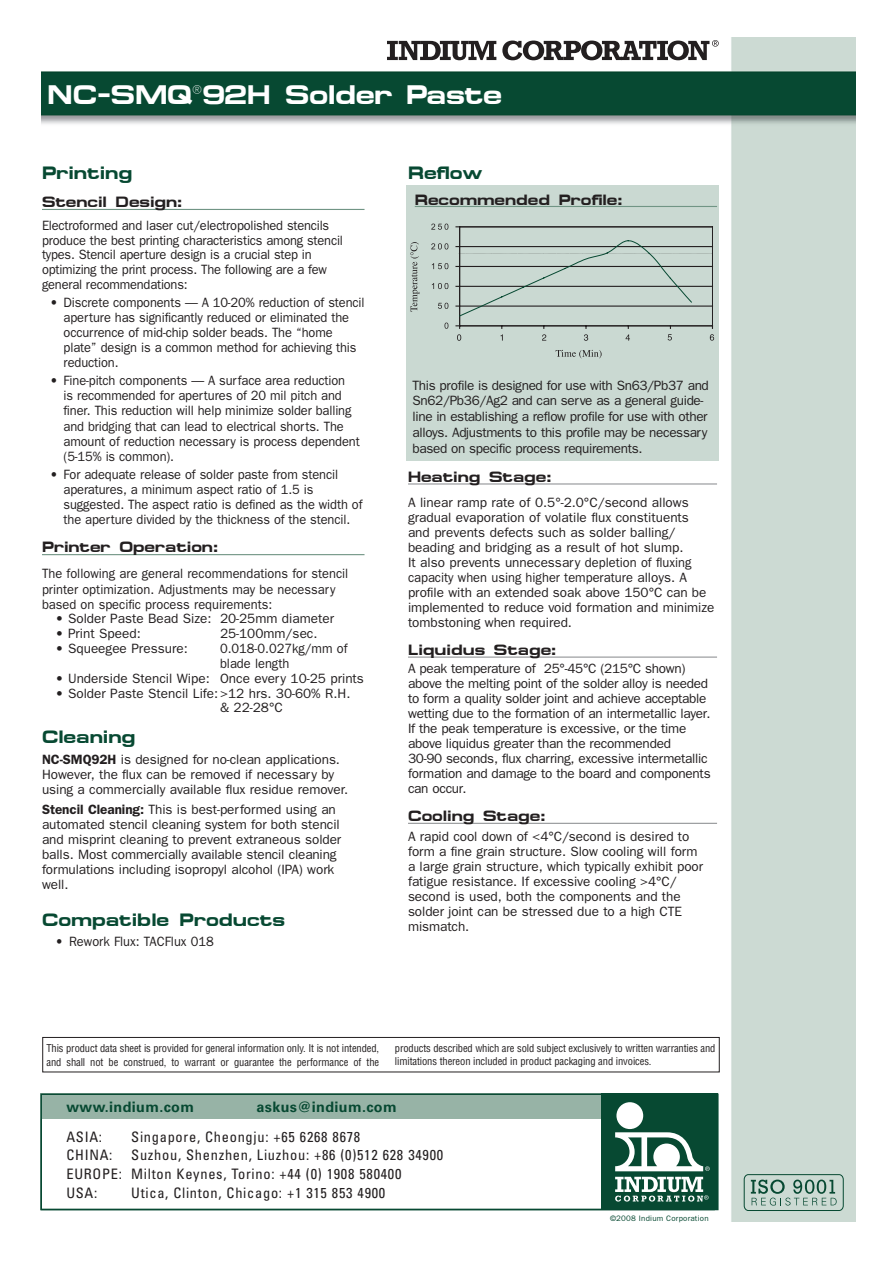
<style>
.page{position:relative;width:893px;height:1263px;background:#fff}
.page>*{position:absolute;margin:0;border:0;box-sizing:border-box;transform-origin:0 0}
.t1{font:700 27px "Micro Extend FLF";letter-spacing:-.015em;color:#fff}
.t2{font:700 18px "Micro Extend FLF";color:#074932}
.t3{font:700 15px "Micro Extend FLF";color:#231f20}
.t4{font:condensed 14.4px/18.8px "Univers";letter-spacing:.05em;color:#231f20}
.t5{font:700 14.4px "Univers";letter-spacing:.025em;color:#074932}
.t6{font:13.5px/15px "Franklin Gothic";letter-spacing:-.01em;color:#231f20}
.t7{font:13.5px/15.1px "Franklin Gothic";letter-spacing:-.01em;color:#231f20;scale:.95 1}
.t8{font:condensed 10.5px/13.5px "Helvetica";letter-spacing:-.01em;color:#231f20}
.t9{font:7.95px "Franklin Gothic";letter-spacing:.03em;color:#074932}
.s1{font-weight:600}
</style>
<div class="page">
<img style="left:42px;top:38px;width:813px;height:1183px">
<svg style="left:751px;top:1179px;width:86px;height:26px"></svg>
<div style="left:744px;top:1174px;width:99px;height:37px;border:1px solid #074932;border-radius:5px"></div>
<svg style="left:387px;top:41px;width:109px;height:19px"></svg>
<svg style="left:502px;top:40px;width:217px;height:20px"></svg>
<div style="left:43px;top:1037px;width:676px;height:35px;border:1px solid #231f20"></div>
<hr style="left:42px;top:209px;width:322px;height:1px;background:#719585">
<hr style="left:42px;top:554px;width:322px;height:1px;background:#719585">
<div style="left:406px;top:186px;width:312px;height:275px;background:#cad9d2"></div>
<hr style="left:415px;top:206px;width:302px;height:1px;background:#719585">
<hr style="left:408px;top:483px;width:309px;height:1px;background:#939598">
<hr style="left:408px;top:656px;width:309px;height:2px;background:#939598">
<hr style="left:408px;top:823px;width:309px;height:1px;background:#939598">
<hr style="left:712px;top:227px;width:1px;height:99px;background:#231f20">
<hr style="left:460px;top:226px;width:252px;height:1px;background:#231f20">
<hr style="left:460px;top:325px;width:252px;height:1px;background:#231f20">
<hr style="left:459px;top:227px;width:1px;height:99px;background:#231f20">
<svg style="left:444px;top:323px;width:4px;height:6px"></svg>
<svg style="left:438px;top:303px;width:10px;height:6px"></svg>
<svg style="left:432px;top:283px;width:16px;height:6px"></svg>
<svg style="left:432px;top:263px;width:16px;height:6px"></svg>
<svg style="left:431px;top:243px;width:17px;height:6px"></svg>
<svg style="left:431px;top:224px;width:17px;height:6px"></svg>
<svg style="left:456px;top:240px;width:256px;height:77px"></svg>
<svg style="left:556px;top:350px;width:46px;height:8px"></svg>
<svg style="left:410px;top:242px;width:9px;height:70px"></svg>
<svg style="left:626px;top:334px;width:4px;height:7px"></svg>
<svg style="left:668px;top:334px;width:4px;height:6px"></svg>
<svg style="left:710px;top:334px;width:4px;height:7px"></svg>
<svg style="left:584px;top:334px;width:4px;height:7px"></svg>
<svg style="left:542px;top:334px;width:4px;height:7px"></svg>
<svg style="left:457px;top:334px;width:4px;height:7px"></svg>
<div style="left:40px;top:1093px;width:675px;height:117px;background:#fff"></div>
<div style="left:41px;top:1093px;width:674px;height:26px;background:#97b3a6"></div>
<div style="left:40px;top:1093px;width:678px;height:117px;border:1px solid #074932"></div>
<div style="left:601px;top:1093px;width:117px;height:117px;background:#074932"></div>
<div style="left:616px;top:1102px;width:27px;height:27px;background:#fff;border-radius:50%"></div>
<svg style="left:615px;top:1132px;width:95px;height:39px"></svg>
<svg style="left:615px;top:1177px;width:93px;height:24px"></svg>
<h1 class="t1" style="left:47px;top:79px;width:456px">NC-SMQ®92H Solder Paste</h1>
<h2 class="t2" style="left:42px;top:162px;width:92px">Printing</h2>
<p class="t3" style="left:42px;top:193px;width:142px">Stencil Design:</p>
<p class="t7" style="left:42px;top:218px;width:318px;line-height:14.7px">Electroformed and laser cut/electropolished stencils produce the best printing characteristics among stencil types. Stencil aperture design is a crucial step in optimizing the print process. The following are a few general recommendations:</p>
<p class="t7" style="left:64px;top:294px;width:318px;text-indent:-14px">• Discrete components — A 10-20% reduction of stencil aperture has significantly reduced or eliminated the occurrence of mid-chip solder beads. The “home plate” design is a common method for achieving this reduction.</p>
<p class="t7" style="left:64px;top:373px;width:313px;text-indent:-14px">• Fine-pitch components — A surface area reduction<br>is recommended for apertures of 20 mil pitch and finer. This reduction will help minimize solder balling and bridging that can lead to electrical shorts. The amount of reduction necessary is process dependent (5-15% is common).</p>
<p class="t7" style="left:64px;top:466px;width:316px;text-indent:-14px">• For adequate release of solder paste from stencil aperatures, a minimum aspect ratio of 1.5 is suggested. The aspect ratio is defined as the width of the aperture divided by the thickness of the stencil.</p>
<p class="t3" style="left:42px;top:539px;width:177px">Printer Operation:</p>
<p class="t7" style="left:42px;top:566px;width:324px">The following are general recommendations for stencil printer optimization. Adjustments may be necessary based on specific process requirements:</p>
<p class="t6" style="left:56px;top:611px;width:280px">• Solder Paste Bead Size: 20-25mm diameter</p>
<p class="t6" style="left:56px;top:626px;width:87px">• Print Speed:</p>
<p class="t6" style="left:220px;top:626px;width:99px">25-100mm/sec.</p>
<p class="t6" style="left:56px;top:641px;width:134px">• Squeegee Pressure:</p>
<p class="t7" style="left:220px;top:641px;width:136px">0.018-0.027kg/mm of blade length</p>
<p class="t6" style="left:56px;top:670px;width:310px">• Underside Stencil Wipe: Once every 10-25 prints</p>
<p class="t6" style="left:220px;top:685px;width:132px;text-indent:-164px">• Solder Paste Stencil Life:&gt;12 hrs. 30-60% R.H. &amp; 22-28°C</p>
<h2 class="t2" style="left:42px;top:727px;width:95px">Cleaning</h2>
<p class="t6" style="left:42px;top:752px;width:308px"><span class="s1">NC-SMQ92H</span> is designed for no-clean applications.<br>However, the flux can be removed if necessary by using a commercially available flux residue remover.</p>
<p class="t6" style="left:42px;top:801px;width:301px"><span class="s1">Stencil Cleaning:</span> This is best-performed using an automated stencil cleaning system for both stencil and misprint cleaning to prevent extraneous solder balls. Most commercially available stencil cleaning formulations including isopropyl alcohol (IPA) work well.</p>
<h2 class="t2" style="left:42px;top:909px;width:245px">Compatible Products</h2>
<p class="t7" style="left:56px;top:934px;width:168px">• Rework Flux: TACFlux 018</p>
<h2 class="t2" style="left:408px;top:162px;width:76px">Reflow</h2>
<p class="t3" style="left:415px;top:191px;width:209px">Recommended Profile:</p>
<p class="t6" style="left:413px;top:377px;width:298px;line-height:15.8px">This profile is designed for use with Sn63/Pb37 and Sn62/Pb36/Ag2 and can serve as a general guide&shy;line in establishing a reflow profile for use with other alloys. Adjustments to this profile may be necessary based on specific process requirements.</p>
<p class="t3" style="left:408px;top:468px;width:145px">Heating Stage:</p>
<p class="t6" style="left:408px;top:494px;width:308px">A linear ramp rate of 0.5°-2.0°C/second allows gradual evaporation of volatile flux constituents<br>and prevents defects such as solder balling/ beading and bridging as a result of hot slump.<br>It also prevents unnecessary depletion of fluxing capacity when using higher temperature alloys. A profile with an extended soak above 150°C can be implemented to reduce void formation and minimize tombstoning when required.</p>
<p class="t3" style="left:408px;top:641px;width:150px">Liquidus Stage:</p>
<p class="t6" style="left:408px;top:660px;width:304px">A peak temperature of 25°-45°C (215°C shown) above the melting point of the solder alloy is needed to form a quality solder joint and achieve acceptable wetting due to the formation of an intermetallic layer.<br>If the peak temperature is excessive, or the time above liquidus greater than the recommended<br>30-90 seconds, flux charring, excessive intermetallic formation and damage to the board and components can occur.</p>
<p class="t3" style="left:408px;top:807px;width:139px">Cooling Stage:</p>
<p class="t6" style="left:408px;top:828px;width:297px">A rapid cool down of &lt;4°C/second is desired to form a fine grain structure. Slow cooling will form a large grain structure, which typically exhibit poor fatigue resistance. If excessive cooling &gt;4°C/ second is used, both the components and the solder joint can be stressed due to a high CTE mismatch.</p>
<p class="t8" style="left:46px;top:1041px;width:334px">This product data sheet is provided for general information only. It is not intended, and shall not be construed, to warrant or guarantee the performance of the</p>
<p class="t8" style="left:395px;top:1041px;width:322px">products described which are sold subject exclusively to written warranties and limitations thereon included in product packaging and invoices.</p>
<p class="t5" style="left:66px;top:1098px;width:129px">www.indium.com</p>
<p class="t5" style="left:256px;top:1098px;width:142px">askus@indium.com</p>
<p class="t4" style="left:66px;top:1127px;width:37px">ASIA:</p>
<p class="t4" style="left:131px;top:1127px;width:231px">Singapore, Cheongju: +65 6268 8678</p>
<p class="t4" style="left:66px;top:1145px;width:48px">CHINA:</p>
<p class="t4" style="left:66px;top:1145px;width:378px;text-indent:65px">Suzhou, Shenzhen, Liuzhou: +86 (0)512 628 34900<br>EUROPE: Milton Keynes, Torino: +44 (0) 1908 580400<br>USA:</p>
<p class="t4" style="left:131px;top:1183px;width:256px">Utica, Clinton, Chicago: +1 315 853 4900</p>
<p class="t9" style="left:610px;top:1214px;width:100px">©2008 Indium Corporation</p>
</div>
